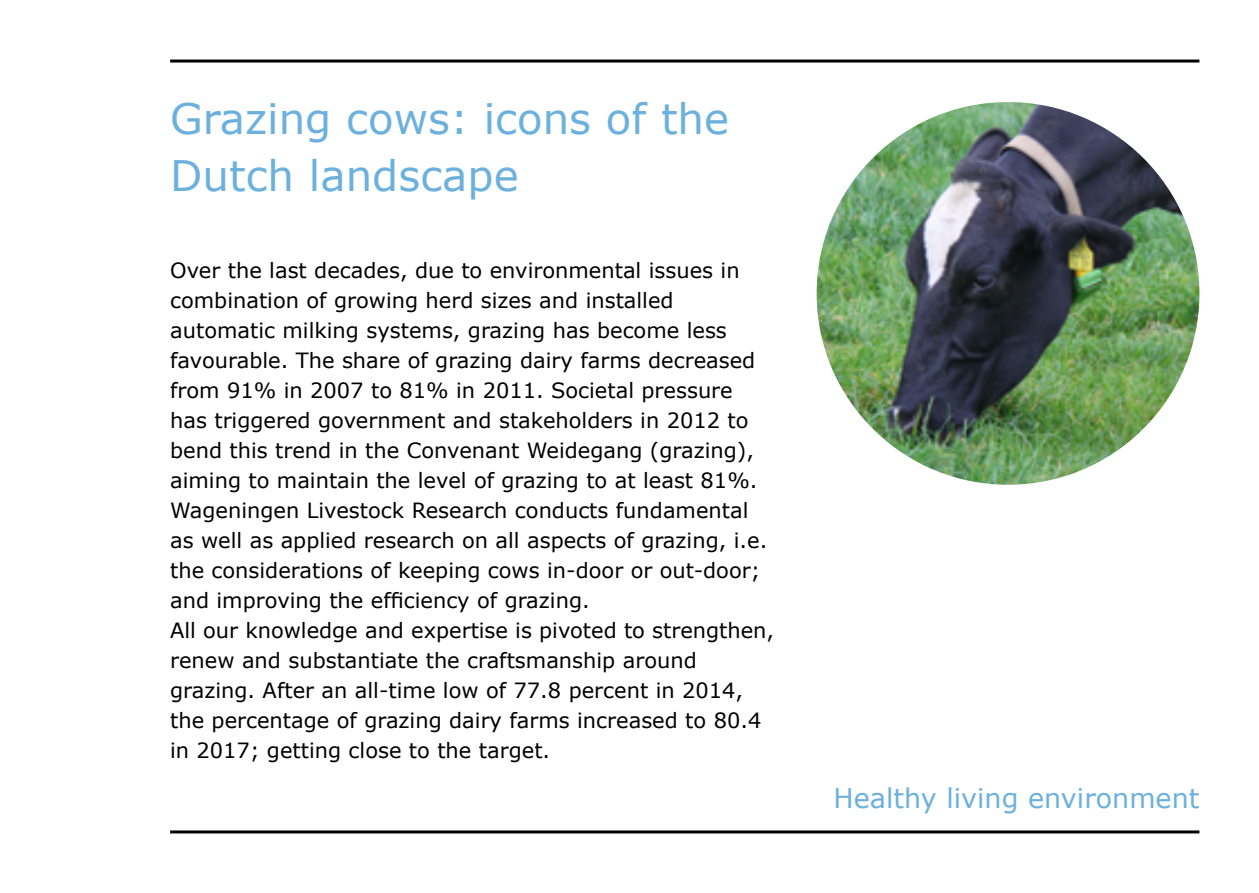
<style>
.page{position:relative;width:1259px;height:893px;background:#fff}
.page>*{position:absolute;margin:0;border:0;box-sizing:border-box;transform-origin:0 0}
.t1{font:42px/57px "Verdana";color:#6cb1dd}
.t2{font:27px "Verdana";color:#6cb1dd}
.t3{font:21px/30px "Verdana";color:#000}
</style>
<div class="page">
<hr style="left:170px;top:830px;width:1029px;height:3px;background:#000">
<hr style="left:170px;top:60px;width:1029px;height:3px;background:#000">
<img style="left:816px;top:102px;width:383px;height:383px;border-radius:191px">
<h1 class="t1" style="left:170px;top:90px;width:560px">Grazing cows: icons of the<br>Dutch landscape</h1>
<p class="t3" style="left:170px;top:255px;width:605px">Over the last decades, due to environmental issues in combination of growing herd sizes and installed automatic milking systems, grazing has become less favourable. The share of grazing dairy farms decreased from 91% in 2007 to 81% in 2011. Societal pressure has triggered government and stakeholders in 2012 to bend this trend in the Convenant Weidegang (grazing), aiming to maintain the level of grazing to at least 81%.<br>Wageningen Livestock Research conducts fundamental as well as applied research on all aspects of grazing, i.e. the considerations of keeping cows in-door or out-door; and improving the efficiency of grazing.<br>All our knowledge and expertise is pivoted to strengthen, renew and substantiate the craftsmanship around grazing. After an all-time low of 77.8 percent in 2014, the percentage of grazing dairy farms increased to 80.4 in 2017; getting close to the target.</p>
<p class="t2" style="left:833px;top:779px;width:367px">Healthy living environment</p>
</div>
